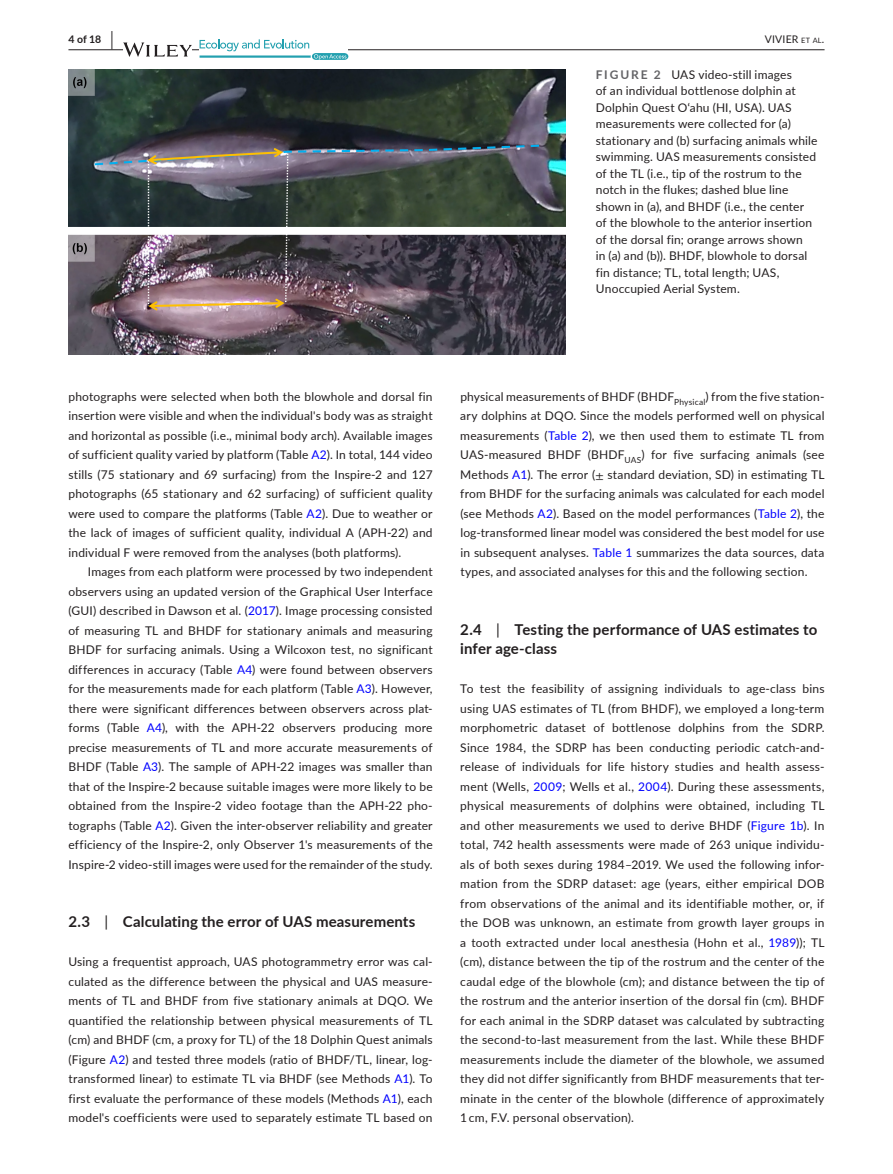
<style>
.page{position:relative;width:893px;height:1174px;background:#fff}
.page>*{position:absolute;margin:0;border:0;box-sizing:border-box;transform-origin:0 0}
.t1{font:700 15px/19.5px "Lato";letter-spacing:.005em;color:#231f20}
.t2{font:12px/19.5px "Lato";letter-spacing:.015em;color:#231f20;text-align:justify}
.t3{font:10.5px "Lato";letter-spacing:.025em;color:#231f20}
.t4{font:700 10.5px "Lato";color:#231f20}
.s1{font-size:19.5px}
.s2{font-size:7.35px}
.s3{font-weight:700;color:#636366}
.s4{color:#00f}
.s5{font-weight:400}
.s6{font-family:"STIX"}
</style>
<div class="page">
<hr style="left:68px;top:49px;width:756px;height:1px;background:#231f20">
<svg style="left:123px;top:42px;width:69px;height:15px"></svg>
<svg style="left:200px;top:39px;width:148px;height:21px"></svg>
<img style="left:68px;top:69px;width:498px;height:285px">
<p class="t4" style="left:68px;top:31px;width:46px">4 of 18 <span class="s1">|</span></p>
<p class="t3" style="left:765px;top:31px;width:61px">VIVIER <span class="s2">et al</span>.</p>
<p class="t2" style="left:596px;top:66px;width:223px;line-height:16.5px;text-align:left"><span class="s3">FIGURE 2</span> UAS video-still images<br>of an individual bottlenose dolphin at Dolphin Quest Oʻahu (HI, USA). UAS measurements were collected for (a) stationary and (b) surfacing animals while swimming. UAS measurements consisted of the TL (i.e., tip of the rostrum to the notch in the flukes; dashed blue line shown in (a), and BHDF (i.e., the center of the blowhole to the anterior insertion of the dorsal fin; orange arrows shown<br>in (a) and (b)). BHDF, blowhole to dorsal fin distance; TL, total length; UAS, Unoccupied Aerial System.</p>
<p class="t2" style="left:68px;top:386px;width:366px">photographs were selected when both the blowhole and dorsal fin insertion were visible and when the individual's body was as straight and horizontal as possible (i.e., minimal body arch). Available images of sufficient quality varied by platform (Table <span class="s4">A2</span>). In total, 144 video stills (75 stationary and 69 surfacing) from the Inspire-2 and 127 photographs (65 stationary and 62 surfacing) of sufficient quality were used to compare the platforms (Table <span class="s4">A2</span>). Due to weather or the lack of images of sufficient quality, individual A (APH-22) and individual F were removed from the analyses (both platforms).</p>
<p class="t2" style="left:68px;top:561px;width:366px;text-indent:20px">Images from each platform were processed by two independent observers using an updated version of the Graphical User Interface (GUI) described in Dawson et al. (<span class="s4">2017</span>). Image processing consisted of measuring TL and BHDF for stationary animals and measuring BHDF for surfacing animals. Using a Wilcoxon test, no significant differences in accuracy (Table <span class="s4">A4</span>) were found between observers for the measurements made for each platform (Table <span class="s4">A3</span>). However, there were significant differences between observers across plat&shy;forms (Table <span class="s4">A4</span>), with the APH-22 observers producing more precise measurements of TL and more accurate measurements of BHDF (Table <span class="s4">A3</span>). The sample of APH-22 images was smaller than that of the Inspire-2 because suitable images were more likely to be obtained from the Inspire-2 video footage than the APH-22 pho&shy;tographs (Table <span class="s4">A2</span>). Given the inter-observer reliability and greater efficiency of the Inspire-2, only Observer 1's measurements of the Inspire-2 video-still images were used for the remainder of the study.</p>
<p class="t1" style="left:68px;top:911px;width:349px">2.3 <span class="s5">|</span> Calculating the error of UAS measurements</p>
<p class="t2" style="left:68px;top:951px;width:366px">Using a frequentist approach, UAS photogrammetry error was cal&shy;culated as the difference between the physical and UAS measure&shy;ments of TL and BHDF from five stationary animals at DQO. We quantified the relationship between physical measurements of TL (cm) and BHDF (cm, a proxy for TL) of the 18 Dolphin Quest animals (Figure <span class="s4">A2</span>) and tested three models (ratio of BHDF/TL, linear, log&shy;transformed linear) to estimate TL via BHDF (see Methods <span class="s4">A1</span>). To first evaluate the performance of these models (Methods <span class="s4">A1</span>), each model's coefficients were used to separately estimate TL based on</p>
<p class="t2" style="left:460px;top:386px;width:366px">physical measurements of BHDF (BHDF<sub>Physical</sub>) from the five station&shy;ary dolphins at DQO. Since the models performed well on physical measurements (<span class="s4">Table 2</span>), we then used them to estimate TL from UAS-measured BHDF (BHDF<sub>UAS</sub>) for five surfacing animals (see Methods <span class="s4">A1</span>). The error (<span class="s6">±</span> standard deviation, SD) in estimating TL from BHDF for the surfacing animals was calculated for each model (see Methods <span class="s4">A2</span>). Based on the model performances (<span class="s4">Table 2</span>), the log-transformed linear model was considered the best model for use in subsequent analyses. <span class="s4">Table 1</span> summarizes the data sources, data types, and associated analyses for this and the following section.</p>
<p class="t1" style="left:460px;top:619px;width:359px">2.4 <span class="s5">|</span> Testing the performance of UAS estimates to infer age-class</p>
<p class="t2" style="left:460px;top:678px;width:366px">To test the feasibility of assigning individuals to age-class bins using UAS estimates of TL (from BHDF), we employed a long-term morphometric dataset of bottlenose dolphins from the SDRP.<br>Since 1984, the SDRP has been conducting periodic catch-and&shy;release of individuals for life history studies and health assess&shy;ment (Wells, <span class="s4">2009</span>; Wells et al., <span class="s4">2004</span>). During these assessments, physical measurements of dolphins were obtained, including TL and other measurements we used to derive BHDF (<span class="s4">Figure 1b</span>). In total, 742 health assessments were made of 263 unique individu&shy;als of both sexes during 1984–2019. We used the following infor&shy;mation from the SDRP dataset: age (years, either empirical DOB from observations of the animal and its identifiable mother, or, if the DOB was unknown, an estimate from growth layer groups in a tooth extracted under local anesthesia (Hohn et al., <span class="s4">1989</span>)); TL (cm), distance between the tip of the rostrum and the center of the caudal edge of the blowhole (cm); and distance between the tip of the rostrum and the anterior insertion of the dorsal fin (cm). BHDF for each animal in the SDRP dataset was calculated by subtracting the second-to-last measurement from the last. While these BHDF measurements include the diameter of the blowhole, we assumed they did not differ significantly from BHDF measurements that ter&shy;minate in the center of the blowhole (difference of approximately 1 cm, F.V. personal observation).</p>
</div>
